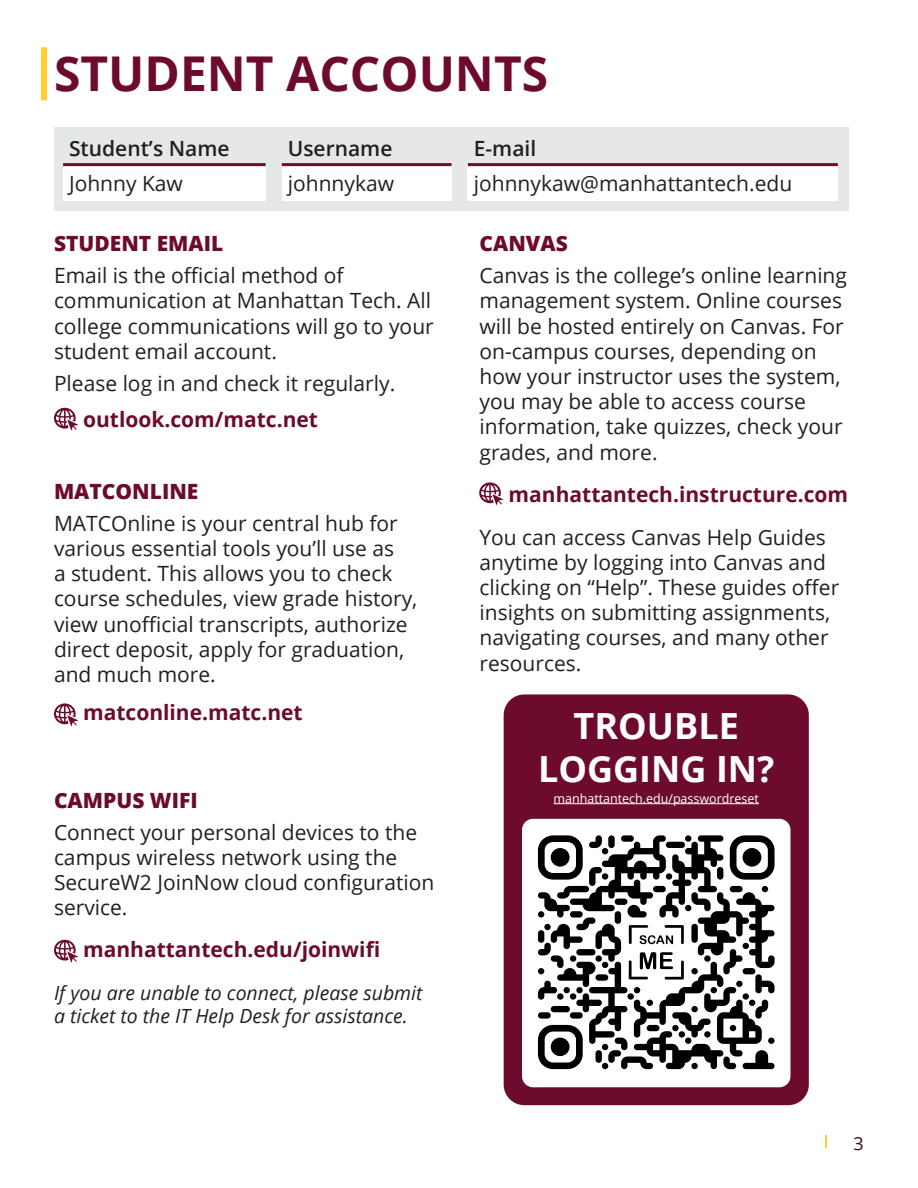
<style>
.page{position:relative;width:918px;height:1188px;background:#fff}
.page>*{position:absolute;margin:0;border:0;box-sizing:border-box;transform-origin:0 0}
.t1{font:700 48px "Open Sans";color:#6d0b2f}
.t2{font:700 36px/43.2px "Open Sans";color:#fff;text-align:center}
.t3{font:21px/25.2px "Open Sans";color:#231f20}
.t4{font:700 21px "Open Sans";color:#6d0b2f}
.t5{font:800 21px "Open Sans";color:#6d0b2f}
.t6{font:600 21px "Open Sans";color:#231f20}
.t7{font:italic 19.5px/23.4px "Open Sans";color:#231f20}
.t8{font:18px "Open Sans";color:#2f1019}
.t9{font:12.45px "Open Sans";color:#fff}
</style>
<div class="page">
<svg style="left:825px;top:1135px;width:2px;height:13px"></svg>
<div style="left:41px;top:47px;width:6px;height:53px;background:#fecd33"></div>
<div style="left:54px;top:127px;width:795px;height:84px;background:#e6e7e9"></div>
<div style="left:63px;top:165px;width:203px;height:36px;background:#fff"></div>
<hr style="left:63px;top:163px;width:203px;height:3px;background:#6d0b2f">
<div style="left:282px;top:165px;width:170px;height:36px;background:#fff"></div>
<hr style="left:282px;top:163px;width:170px;height:3px;background:#6d0b2f">
<div style="left:468px;top:165px;width:370px;height:36px;background:#fff"></div>
<hr style="left:468px;top:163px;width:370px;height:3px;background:#6d0b2f">
<div style="left:504px;top:694px;width:305px;height:411px;background:#6d0b2f;border-radius:21px"></div>
<div style="left:522px;top:819px;width:268px;height:268px;background:#fff;border-radius:11px"></div>
<svg style="left:538px;top:835px;width:237px;height:234px"></svg>
<div style="left:551px;top:848px;width:19px;height:19px;background:#000;border-radius:50%"></div>
<div style="left:743px;top:848px;width:18px;height:19px;background:#000;border-radius:50%"></div>
<div style="left:551px;top:1038px;width:19px;height:18px;background:#000;border-radius:50%"></div>
<hr style="left:554px;top:803px;width:205px;height:1px;background:#fff">
<svg style="left:54px;top:939px;width:24px;height:24px"></svg>
<svg style="left:54px;top:703px;width:24px;height:24px"></svg>
<svg style="left:54px;top:407px;width:24px;height:24px"></svg>
<svg style="left:479px;top:482px;width:25px;height:24px"></svg>
<p class="t1" style="left:54px;top:39px;width:496px">STUDENT ACCOUNTS</p>
<p class="t6" style="left:69px;top:134px;width:162px">Student’s Name</p>
<p class="t3" style="left:69px;top:170px;width:115px">Johnny Kaw</p>
<p class="t6" style="left:288px;top:134px;width:106px">Username</p>
<p class="t3" style="left:288px;top:170px;width:108px">johnnykaw</p>
<p class="t5" style="left:54px;top:228px;width:171px">STUDENT EMAIL</p>
<p class="t3" style="left:54px;top:262px;width:381px">Email is the official method of communication at Manhattan Tech. All college communications will go to your student email account.</p>
<p class="t3" style="left:54px;top:370px;width:343px">Please log in and check it regularly.</p>
<p class="t4" style="left:83px;top:404px;width:236px">outlook.com/matc.net</p>
<p class="t5" style="left:54px;top:475px;width:146px">MATCONLINE</p>
<p class="t3" style="left:54px;top:510px;width:365px">MATCOnline is your central hub for various essential tools you’ll use as<br>a student. This allows you to check course schedules, view grade history, view unofficial transcripts, authorize direct deposit, apply for graduation, and much more.</p>
<p class="t4" style="left:83px;top:697px;width:221px">matconline.matc.net</p>
<p class="t5" style="left:54px;top:784px;width:145px">CAMPUS WIFI</p>
<p class="t3" style="left:54px;top:819px;width:382px">Connect your personal devices to the campus wireless network using the<br>SecureW2 JoinNow cloud configuration service.</p>
<p class="t4" style="left:83px;top:935px;width:299px">manhattantech.edu/joinwifi</p>
<p class="t7" style="left:54px;top:980px;width:370px">If you are unable to connect, please submit a ticket to the IT Help Desk for assistance.</p>
<p class="t6" style="left:474px;top:134px;width:64px">E-mail</p>
<p class="t3" style="left:474px;top:170px;width:320px">johnnykaw@manhattantech.edu</p>
<p class="t5" style="left:480px;top:228px;width:90px">CANVAS</p>
<p class="t3" style="left:480px;top:262px;width:369px">Canvas is the college’s online learning management system. Online courses will be hosted entirely on Canvas. For on-campus courses, depending on how your instructor uses the system, you may be able to access course information, take quizzes, check your grades, and more.</p>
<p class="t4" style="left:509px;top:479px;width:341px">manhattantech.instructure.com</p>
<p class="t3" style="left:480px;top:524px;width:361px">You can access Canvas Help Guides anytime by logging into Canvas and clicking on “Help”. These guides offer insights on submitting assignments, navigating courses, and many other resources.</p>
<p class="t2" style="left:538px;top:704px;width:238px">TROUBLE<br>LOGGING IN?</p>
<p class="t9" style="left:554px;top:790px;width:207px">manhattantech.edu/passwordreset</p>
<p class="t8" style="left:853px;top:1131px;width:12px">3</p>
</div>
